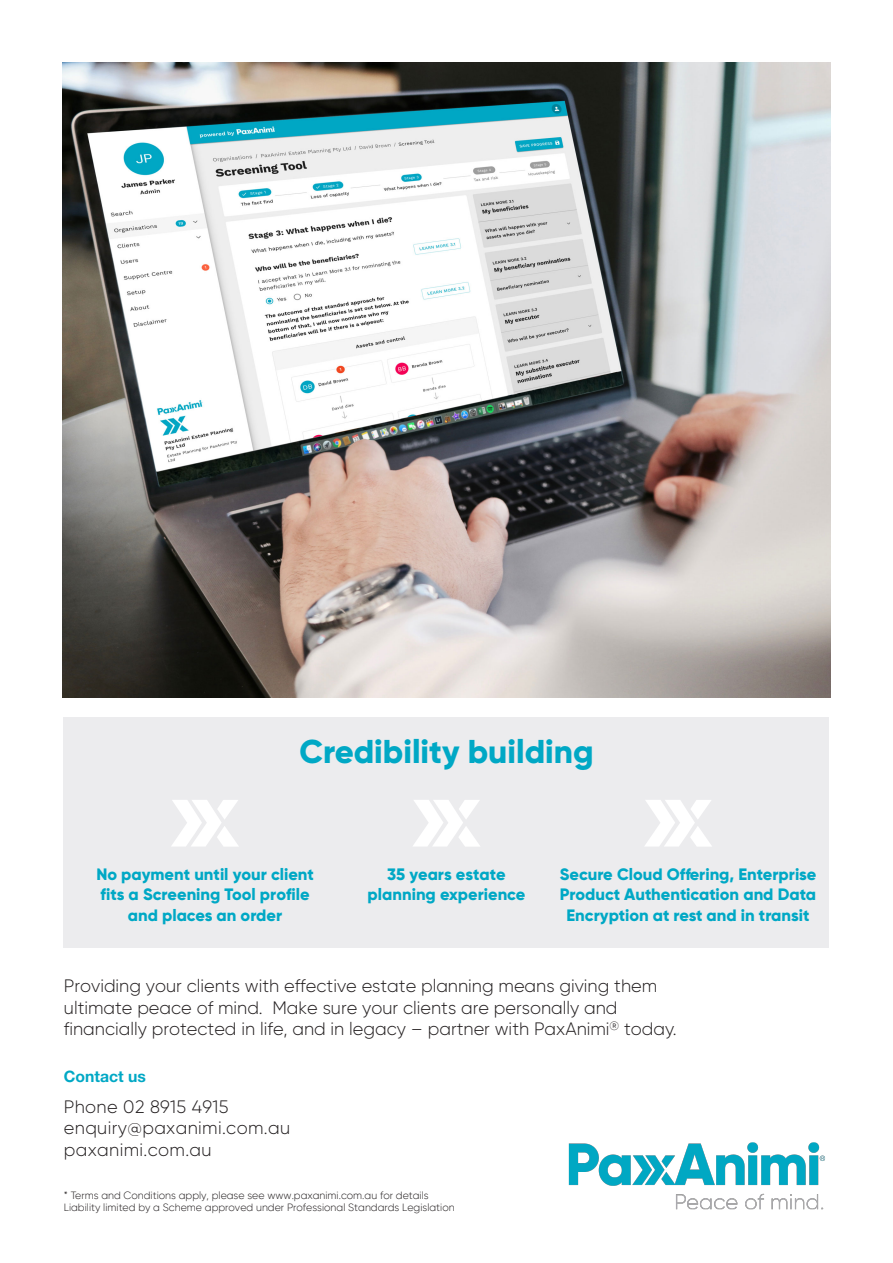
<style>
.page{position:relative;width:893px;height:1263px;background:#fff}
.page>*{position:absolute;margin:0;border:0;box-sizing:border-box;transform-origin:0 0}
.t1{font:800 33px "Gilroy";color:#00a8c5}
.t2{font:300 18px/21.8px "Gilroy";color:#231f20}
.t3{font:300 18px/21.8px "Gilroy";letter-spacing:.02em;color:#231f20}
.t4{font:800 16.5px/20.1px "Gilroy";color:#00a8c5;text-align:center}
.t5{font:700 15.75px "Helvetica Neue LT Std";color:#00a8c5}
.t6{font:300 10.5px/12.8px "Gilroy";color:#231f20}
</style>
<div class="page">
<div style="left:64px;top:717px;width:765px;height:231px;background:#ececee"></div>
<svg style="left:172px;top:800px;width:66px;height:47px"></svg>
<svg style="left:413px;top:800px;width:67px;height:47px"></svg>
<svg style="left:645px;top:800px;width:67px;height:47px"></svg>
<img style="left:63px;top:63px;width:767px;height:635px">
<img style="left:568px;top:1142px;width:258px;height:68px">
<h1 class="t1" style="left:299px;top:730px;width:296px">Credibility building</h1>
<p class="t4" style="left:96px;top:864px;width:219px">No payment until your client fits a Screening Tool profile and places an order</p>
<p class="t4" style="left:560px;top:864px;width:258px">Secure Cloud Offering, Enterprise<br>Product Authentication and Data<br>Encryption at rest and in transit</p>
<p class="t4" style="left:368px;top:864px;width:159px">35 years estate planning experience</p>
<p class="t2" style="left:64px;top:975px;width:614px">Providing your clients with effective estate planning means giving them ultimate peace of mind. Make sure your clients are personally and financially protected in life, and in legacy – partner with PaxAnimi<sup>®</sup> today.</p>
<p class="t5" style="left:64px;top:1067px;width:83px">Contact us</p>
<p class="t3" style="left:64px;top:1095px;width:228px">Phone 02 8915 4915 enquiry@paxanimi.com.au paxanimi.com.au</p>
<p class="t6" style="left:64px;top:1188px;width:392px">* Terms and Conditions apply, please see www.paxanimi.com.au for details<br>Liability limited by a Scheme approved under Professional Standards Legislation</p>
</div>
